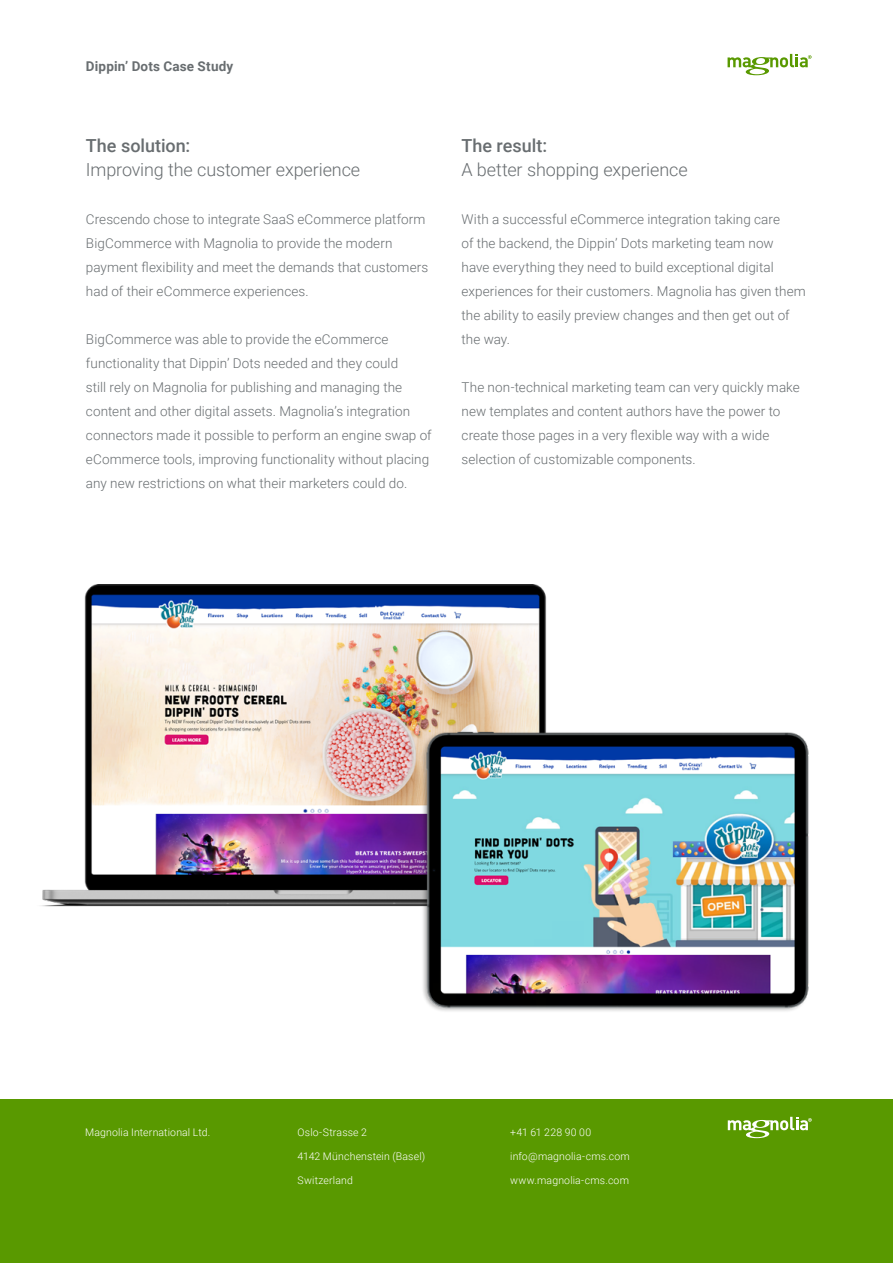
<style>
.page{position:relative;width:893px;height:1263px;background:#fff}
.page>*{position:absolute;margin:0;border:0;box-sizing:border-box;transform-origin:0 0}
.t1{font:300 18px "Roboto";letter-spacing:-.005em;color:#686d70}
.t2{font:500 18px "Roboto";color:#686d70}
.t3{font:300 13.5px/24px "Roboto";letter-spacing:.005em;color:#686d70}
.t4{font:700 13.5px "Roboto";letter-spacing:.015em;color:#686d70}
.t5{font:300 10.5px "Roboto";letter-spacing:.015em;color:#fff}
</style>
<div class="page">
<svg style="left:728px;top:54px;width:84px;height:21px"></svg>
<div style="left:0;top:1099px;width:893px;height:164px;background:#599900"></div>
<svg style="left:728px;top:1117px;width:84px;height:21px"></svg>
<img style="left:41px;top:585px;width:506px;height:322px">
<img style="left:421px;top:729px;width:388px;height:282px">
<p class="t4" style="left:86px;top:57px;width:149px">Dippin’ Dots Case Study</p>
<h1 class="t2" style="left:86px;top:133px;width:106px">The solution:</h1>
<h1 class="t1" style="left:86px;top:157px;width:276px">Improving the customer experience</h1>
<p class="t3" style="left:86px;top:206px;width:344px">Crescendo chose to integrate SaaS eCommerce platform BigCommerce with Magnolia to provide the modern payment flexibility and meet the demands that customers had of their eCommerce experiences.</p>
<p class="t3" style="left:86px;top:326px;width:347px">BigCommerce was able to provide the eCommerce functionality that Dippin’ Dots needed and they could<br>still rely on Magnolia for publishing and managing the content and other digital assets. Magnolia’s integration connectors made it possible to perform an engine swap of eCommerce tools, improving functionality without placing any new restrictions on what their marketers could do.</p>
<h1 class="t2" style="left:461px;top:133px;width:87px">The result:</h1>
<h1 class="t1" style="left:461px;top:157px;width:228px">A better shopping experience</h1>
<p class="t3" style="left:462px;top:206px;width:346px">With a successful eCommerce integration taking care<br>of the backend, the Dippin’ Dots marketing team now<br>have everything they need to build exceptional digital experiences for their customers. Magnolia has given them the ability to easily preview changes and then get out of the way.</p>
<p class="t3" style="left:462px;top:374px;width:340px">The non-technical marketing team can very quickly make new templates and content authors have the power to create those pages in a very flexible way with a wide selection of customizable components.</p>
<p class="t5" style="left:298px;top:1124px;width:71px">Oslo-Strasse 2</p>
<p class="t5" style="left:298px;top:1148px;width:129px">4142 Münchenstein (Basel)</p>
<p class="t5" style="left:298px;top:1172px;width:57px">Switzerland</p>
<p class="t5" style="left:85px;top:1124px;width:127px">Magnolia International Ltd.</p>
<p class="t5" style="left:510px;top:1124px;width:83px">+41 61 228 90 00</p>
<p class="t5" style="left:510px;top:1148px;width:121px">info@magnolia-cms.com</p>
<p class="t5" style="left:510px;top:1172px;width:120px">www.magnolia-cms.com</p>
</div>
